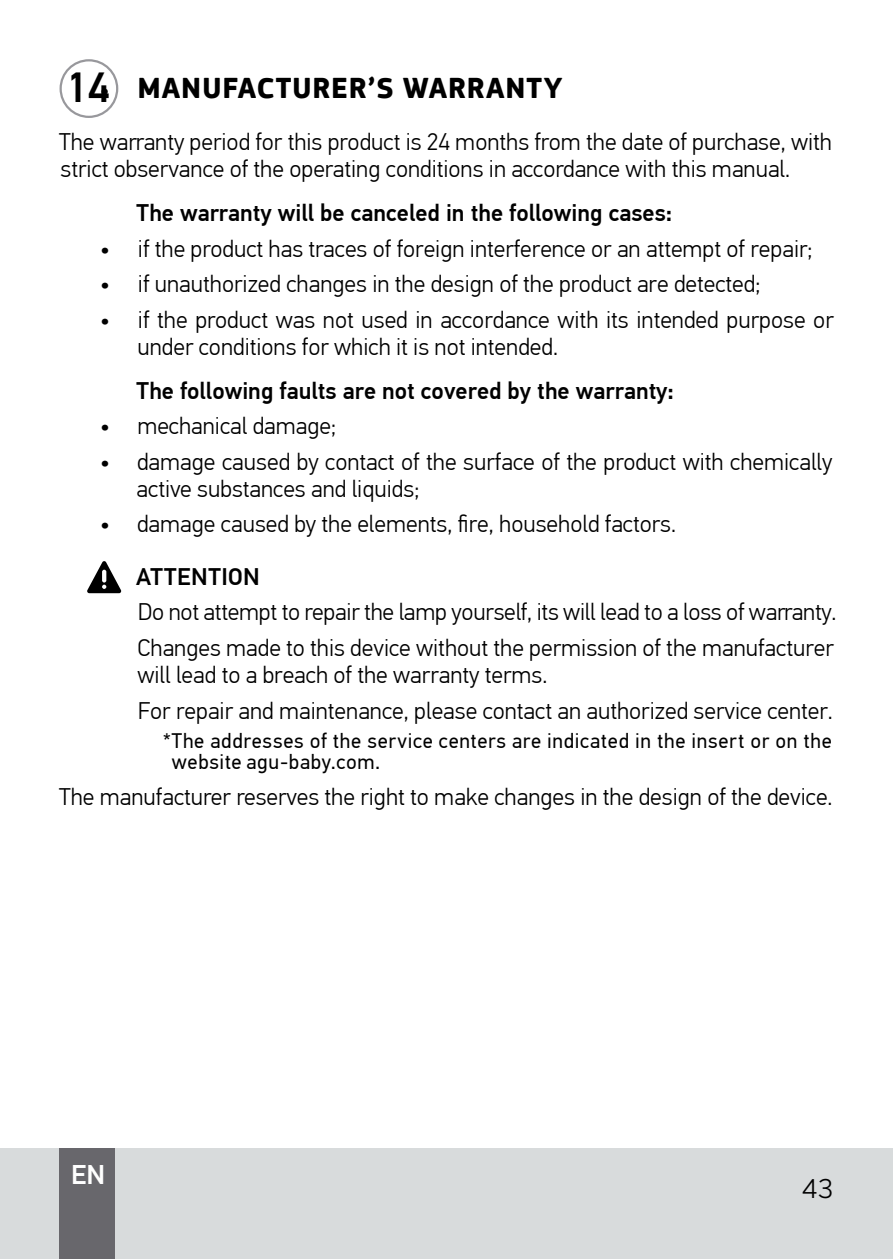
<style>
.page{position:relative;width:893px;height:1259px;background:#fff}
.page>*{position:absolute;margin:0;border:0;box-sizing:border-box;transform-origin:0 0}
.t1{font:500 42px "PF Din Text Pro";color:#000}
.t2{font:700 30px "PF Square Sans Pro";letter-spacing:.025em;color:#000}
.t3{font:300 27px "Core Sans A35";color:#000}
.t4{font:500 27px "PF Din Text Pro";color:#fff}
.t5{font:300 24px/27px "PF Din Text Pro";color:#000}
.t6{font:500 24px "PF Din Text Pro";color:#000}
.t7{font:21px/21px "PF Din Text Pro";letter-spacing:.03em;color:#000}
.s1{font-family:"PF Din Text Pro";font-weight:400;font-size:24px}
.s2{font-weight:400}
.s3{font-weight:500}
</style>
<div class="page">
<div style="left:0;top:1148px;width:893px;height:111px;background:#d8dbdc"></div>
<div style="left:60px;top:1148px;width:55px;height:111px;background:#68676c"></div>
<div style="left:60px;top:59px;width:58px;height:59px;border:2px solid #98989c;border-radius:50%"></div>
<svg style="left:87px;top:561px;width:34px;height:32px"></svg>
<h1 class="t1" style="left:66px;top:62px;width:46px">14</h1>
<p class="t2" style="left:100px;top:70px;width:464px"><span class="s1">•</span> MANUFACTURER’S WARRANTY</p>
<p class="t5" style="left:59px;top:129px;width:774px">The warranty period for this product is 24 months from the date of purchase, with strict observance of the operating conditions in accordance with this manual.</p>
<p class="t6" style="left:137px;top:199px;width:537px">The warranty will be canceled in the following cases:</p>
<p class="t5" style="left:100px;top:235px;width:714px"><span class="s2">•</span> if the product has traces of foreign interference or an attempt of repair;</p>
<p class="t5" style="left:100px;top:271px;width:662px"><span class="s2">•</span> if unauthorized changes in the design of the product are detected;</p>
<p class="t5" style="left:137px;top:306px;width:698px;text-indent:-37px"><span class="s2">•</span> if the product was not used in accordance with its intended purpose or under conditions for which it is not intended.</p>
<p class="t6" style="left:137px;top:376px;width:539px">The following faults are not covered by the warranty:</p>
<p class="t5" style="left:100px;top:413px;width:238px"><span class="s2">•</span> mechanical damage;</p>
<p class="t5" style="left:137px;top:448px;width:697px;text-indent:-37px"><span class="s2">•</span> damage caused by contact of the surface of the product with chemically active substances and liquids;</p>
<p class="t5" style="left:136px;top:498px;width:541px;line-height:52.5px;text-indent:-36px"><span class="s2">•</span> damage caused by the elements, fire, household factors.<br><span class="s3">ATTENTION</span></p>
<p class="t5" style="left:138px;top:595px;width:700px;line-height:35.4px">Do not attempt to repair the lamp yourself, its will lead to a loss of warranty.<br>Changes made to this device without the permission of the manufacturer</p>
<p class="t5" style="left:137px;top:657px;width:697px;line-height:35.4px">will lead to a breach of the warranty terms.<br>For repair and maintenance, please contact an authorized service center.</p>
<p class="t7" style="left:172px;top:730px;width:662px;text-indent:-9px">*The addresses of the service centers are indicated in the insert or on the website agu-baby.com.</p>
<p class="t5" style="left:59px;top:783px;width:775px">The manufacturer reserves the right to make changes in the design of the device.</p>
<p class="t4" style="left:71px;top:1158px;width:35px">EN</p>
<p class="t3" style="left:802px;top:1171px;width:33px">43</p>
</div>
